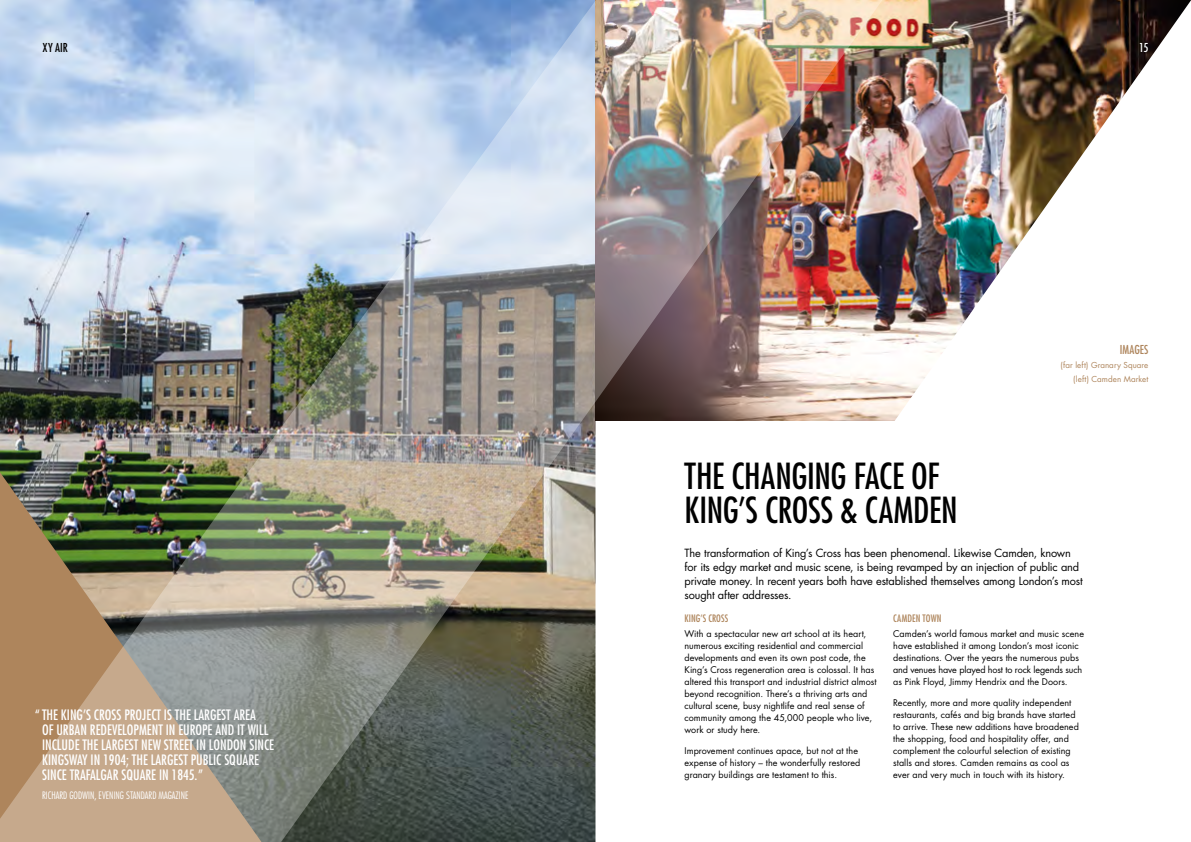
<style>
.page{position:relative;width:1191px;height:842px;background:#fff}
.page>*{position:absolute;margin:0;border:0;box-sizing:border-box;transform-origin:0 0}
.t1{font:condensed 35px/34px "Futura";letter-spacing:-.01em;color:#000}
.t2{font:condensed 14px/15px "Futura";color:#fff}
.t3{font:condensed 12px "Futura";color:#ae855c}
.t4{font:condensed 12px "Futura";color:#000}
.t5{font:condensed 12px "Futura";color:#fff}
.t6{font:11px/14px "Futura CE";letter-spacing:-.015em;color:#000}
.t7{font:300 condensed 10px "Futura";color:#fff}
.t8{font:condensed 10px "Futura";letter-spacing:.01em;color:#ae855c}
.t9{font:9px/12px "Futura CE";letter-spacing:.005em;color:#000}
.t10{font:8px/13.8px "Futura CE";letter-spacing:.01em;color:#ae855c;text-align:right}
</style>
<div class="page">
<img style="left:890px;top:0;width:301px;height:421px">
<img style="left:0;top:0;width:888px;height:842px">
<h3 class="t4" style="left:43px;top:40px;width:27px">XY AIR</h3>
<h2 class="t2" style="left:42px;top:707px;width:233px;text-indent:-7px">“ THE KING’S CROSS PROJECT IS THE LARGEST AREA<br>OF URBAN REDEVELOPMENT IN EUROPE AND IT WILL INCLUDE THE LARGEST NEW STREET IN LONDON SINCE KINGSWAY IN 1904; THE LARGEST PUBLIC SQUARE SINCE TRAFALGAR SQUARE IN 1845.”</h2>
<p class="t7" style="left:42px;top:789px;width:148px">RICHARD GODWIN, EVENING STANDARD MAGAZINE</p>
<h3 class="t5" style="left:1139px;top:40px;width:11px">15</h3>
<h3 class="t3" style="left:1119px;top:342px;width:30px">IMAGES</h3>
<p class="t10" style="left:1060px;top:358px;width:89px">(far left) Granary Square (left) Camden Market</p>
<h1 class="t1" style="left:684px;top:458px;width:275px">THE CHANGING FACE OF<br>KING’S CROSS &amp; CAMDEN</h1>
<p class="t6" style="left:684px;top:546px;width:400px">The transformation of King’s Cross has been phenomenal. Likewise Camden, known for its edgy market and music scene, is being revamped by an injection of public and private money. In recent years both have established themselves among London’s most sought after addresses.</p>
<p class="t8" style="left:684px;top:612px;width:45px">KING’S CROSS</p>
<p class="t9" style="left:684px;top:628px;width:193px">With a spectacular new art school at its heart, numerous exciting residential and commercial developments and even its own post code, the King’s Cross regeneration area is colossal. It has altered this transport and industrial district almost beyond recognition. There’s a thriving arts and cultural scene, busy nightlife and real sense of community among the 45,000 people who live, work or study here.</p>
<p class="t9" style="left:684px;top:744px;width:177px">Improvement continues apace, but not at the expense of history – the wonderfully restored granary buildings are testament to this.</p>
<p class="t8" style="left:893px;top:612px;width:50px">CAMDEN TOWN</p>
<p class="t9" style="left:893px;top:628px;width:192px">Camden’s world famous market and music scene have established it among London’s most iconic destinations. Over the years the numerous pubs and venues have played host to rock legends such as Pink Floyd, Jimmy Hendrix and the Doors.</p>
<p class="t9" style="left:893px;top:696px;width:187px">Recently, more and more quality independent restaurants, cafés and big brands have started to arrive. These new additions have broadened the shopping, food and hospitality offer, and complement the colourful selection of existing stalls and stores. Camden remains as cool as ever and very much in touch with its history.</p>
</div>
